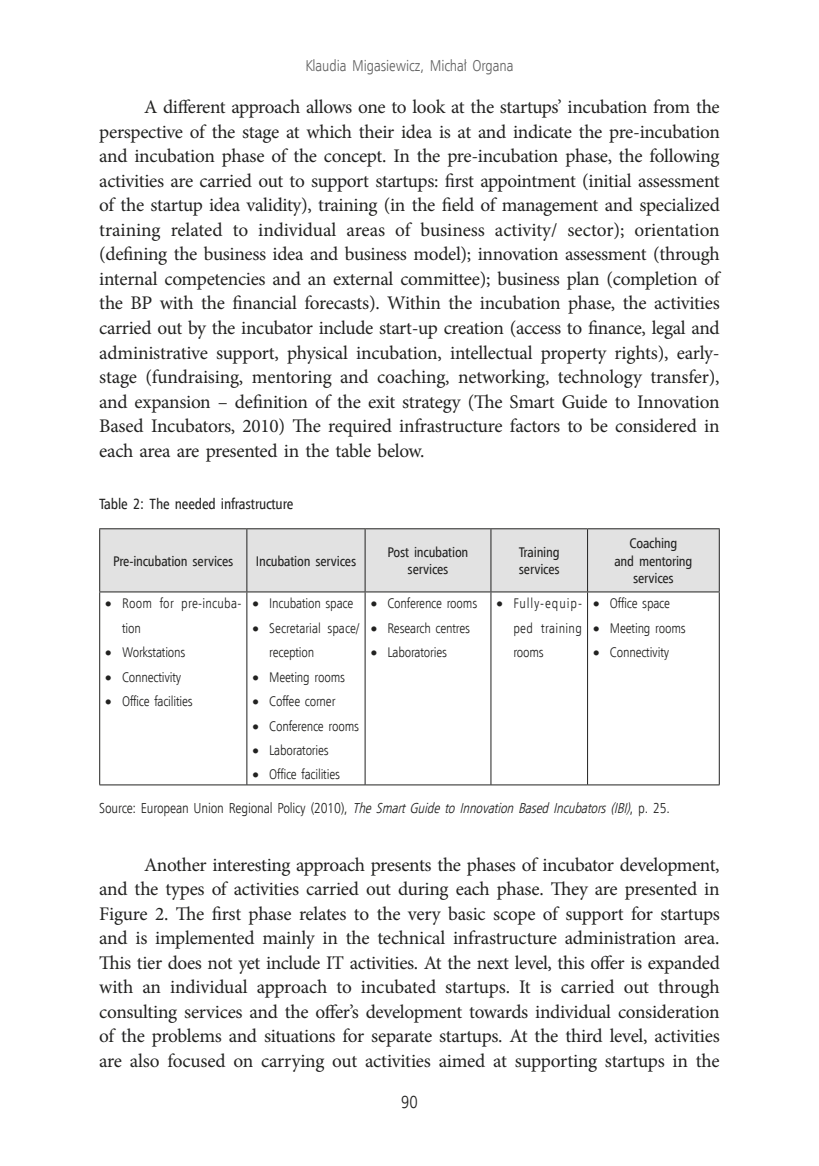
<style>
.page{position:relative;width:819px;height:1166px;background:#fff}
.page>*{position:absolute;margin:0;border:0;box-sizing:border-box;transform-origin:0 0}
.t1{font:19.25px/24.5px "Minion Pro";letter-spacing:-.015em;color:#222221;text-align:justify}
.t2{font:17.5px "Humnst 777 Lt Cn EU";color:#222221}
.t3{font:15.75px "Humnst 777 Lt Cn EU";letter-spacing:-.005em;color:#636363}
.t4{font:14.88px "Humnst 777 Cn EU";letter-spacing:-.01em;color:#222221}
.t5{font:14.35px "Humnst 777 Lt Cn EU";letter-spacing:-.01em;color:#222221}
.t6{font:14px/24.5px "Humnst 777 Lt Cn EU";letter-spacing:-.01em;color:#222221}
.t7{font:14px/17.8px "Humnst 777 Cn EU";letter-spacing:-.01em;color:#222221;text-align:center}
.t8{font:14px/24.5px "Humnst 777 Lt Cn EU";letter-spacing:.02em;color:#222221}
.s1{font-style:italic}
</style>
<div class="page">
<div style="left:100px;top:529px;width:618px;height:62px;background:#e2e2e2"></div>
<hr style="left:246px;top:529px;width:1px;height:62px;background:#222221">
<hr style="left:364px;top:529px;width:1px;height:62px;background:#222221">
<hr style="left:490px;top:529px;width:1px;height:62px;background:#222221">
<hr style="left:587px;top:529px;width:1px;height:62px;background:#222221">
<hr style="left:246px;top:592px;width:1px;height:192px;background:#222221">
<hr style="left:365px;top:592px;width:1px;height:192px;background:#222221">
<hr style="left:490px;top:592px;width:1px;height:192px;background:#222221">
<hr style="left:587px;top:592px;width:1px;height:192px;background:#222221">
<hr style="left:99px;top:592px;width:1px;height:192px;background:#222221">
<hr style="left:719px;top:592px;width:1px;height:192px;background:#222221">
<hr style="left:99px;top:784px;width:148px;height:1px;background:#222221">
<hr style="left:247px;top:784px;width:118px;height:1px;background:#222221">
<hr style="left:365px;top:784px;width:126px;height:1px;background:#222221">
<hr style="left:491px;top:784px;width:96px;height:1px;background:#222221">
<hr style="left:587px;top:784px;width:132px;height:1px;background:#222221">
<hr style="left:99px;top:528px;width:148px;height:1px;background:#222221">
<hr style="left:99px;top:529px;width:1px;height:62px;background:#222221">
<hr style="left:247px;top:528px;width:118px;height:1px;background:#222221">
<hr style="left:365px;top:528px;width:126px;height:1px;background:#222221">
<hr style="left:491px;top:528px;width:96px;height:1px;background:#222221">
<hr style="left:587px;top:528px;width:132px;height:1px;background:#222221">
<hr style="left:718px;top:529px;width:1px;height:62px;background:#222221">
<hr style="left:99px;top:591px;width:148px;height:1px;background:#222221">
<hr style="left:247px;top:591px;width:118px;height:1px;background:#222221">
<hr style="left:365px;top:591px;width:126px;height:1px;background:#222221">
<hr style="left:491px;top:591px;width:96px;height:1px;background:#222221">
<hr style="left:587px;top:591px;width:132px;height:1px;background:#222221">
<p class="t3" style="left:305px;top:56px;width:210px">Klaudia Migasiewicz, Michał Organa</p>
<p class="t1" style="left:99px;top:95px;width:622px;text-indent:45px">A different approach allows one to look at the startups’ incubation from the perspective of the stage at which their idea is at and indicate the pre-incubation and incubation phase of the concept. In the pre-incubation phase, the following activities are carried out to support startups: first appointment (initial assessment of the startup idea validity), training (in the field of management and specialized training related to individual areas of business activity/ sector); orientation (defining the business idea and business model); innovation assessment (through internal competencies and an external committee); business plan (completion of the BP with the financial forecasts). Within the incubation phase, the activities carried out by the incubator include start-up creation (access to finance, legal and administrative support, physical incubation, intellectual property rights), early&shy;stage (fundraising, mentoring and coaching, networking, technology transfer), and expansion – definition of the exit strategy (The Smart Guide to Innovation Based Incubators, 2010) The required infrastructure factors to be considered in each area are presented in the table below.</p>
<p class="t4" style="left:99px;top:494px;width:196px">Table 2: The needed infrastructure</p>
<p class="t7" style="left:113px;top:552px;width:122px">Pre-incubation services</p>
<p class="t7" style="left:256px;top:552px;width:102px">Incubation services</p>
<p class="t7" style="left:387px;top:543px;width:82px">Post incubation services</p>
<p class="t7" style="left:518px;top:543px;width:42px;text-align:left">Training services</p>
<p class="t7" style="left:614px;top:534px;width:80px">Coaching<br>and mentoring services</p>
<p class="t8" style="left:122px;top:591px;width:121px;text-indent:-17px">• Room for pre-incuba&shy;tion</p>
<p class="t6" style="left:105px;top:640px;width:82px">• Workstations</p>
<p class="t6" style="left:105px;top:664px;width:78px">• Connectivity</p>
<p class="t6" style="left:105px;top:689px;width:89px">• Office facilities</p>
<p class="t6" style="left:370px;top:591px;width:108px">• Conference rooms</p>
<p class="t6" style="left:370px;top:616px;width:101px">• Research centres</p>
<p class="t6" style="left:370px;top:640px;width:78px">• Laboratories</p>
<p class="t6" style="left:513px;top:591px;width:70px;text-align:justify;text-indent:-17px">• Fully-equip&shy;ped training rooms</p>
<p class="t6" style="left:593px;top:591px;width:78px">• Office space</p>
<p class="t6" style="left:252px;top:591px;width:102px">• Incubation space</p>
<p class="t6" style="left:269px;top:615px;width:92px;text-indent:-17px">• Secretarial space/ reception</p>
<p class="t6" style="left:252px;top:664px;width:94px">• Meeting rooms</p>
<p class="t6" style="left:252px;top:689px;width:84px">• Coffee corner</p>
<p class="t6" style="left:252px;top:713px;width:108px">• Conference rooms</p>
<p class="t6" style="left:252px;top:738px;width:78px">• Laboratories</p>
<p class="t6" style="left:252px;top:762px;width:89px">• Office facilities</p>
<p class="t6" style="left:593px;top:616px;width:94px">• Meeting rooms</p>
<p class="t6" style="left:593px;top:640px;width:78px">• Connectivity</p>
<p class="t5" style="left:99px;top:799px;width:572px">Source: European Union Regional Policy (2010), <span class="s1">The Smart Guide to Innovation Based Incubators (IBI)</span>, p. 25.</p>
<p class="t1" style="left:99px;top:852px;width:622px;text-indent:45px">Another interesting approach presents the phases of incubator development, and the types of activities carried out during each phase. They are presented in Figure 2. The first phase relates to the very basic scope of support for startups and is implemented mainly in the technical infrastructure administration area.<br>This tier does not yet include IT activities. At the next level, this offer is expanded with an individual approach to incubated startups. It is carried out through consulting services and the offer’s development towards individual consideration of the problems and situations for separate startups. At the third level, activities are also focused on carrying out activities aimed at supporting startups in the</p>
<p class="t2" style="left:401px;top:1091px;width:18px">90</p>
</div>
